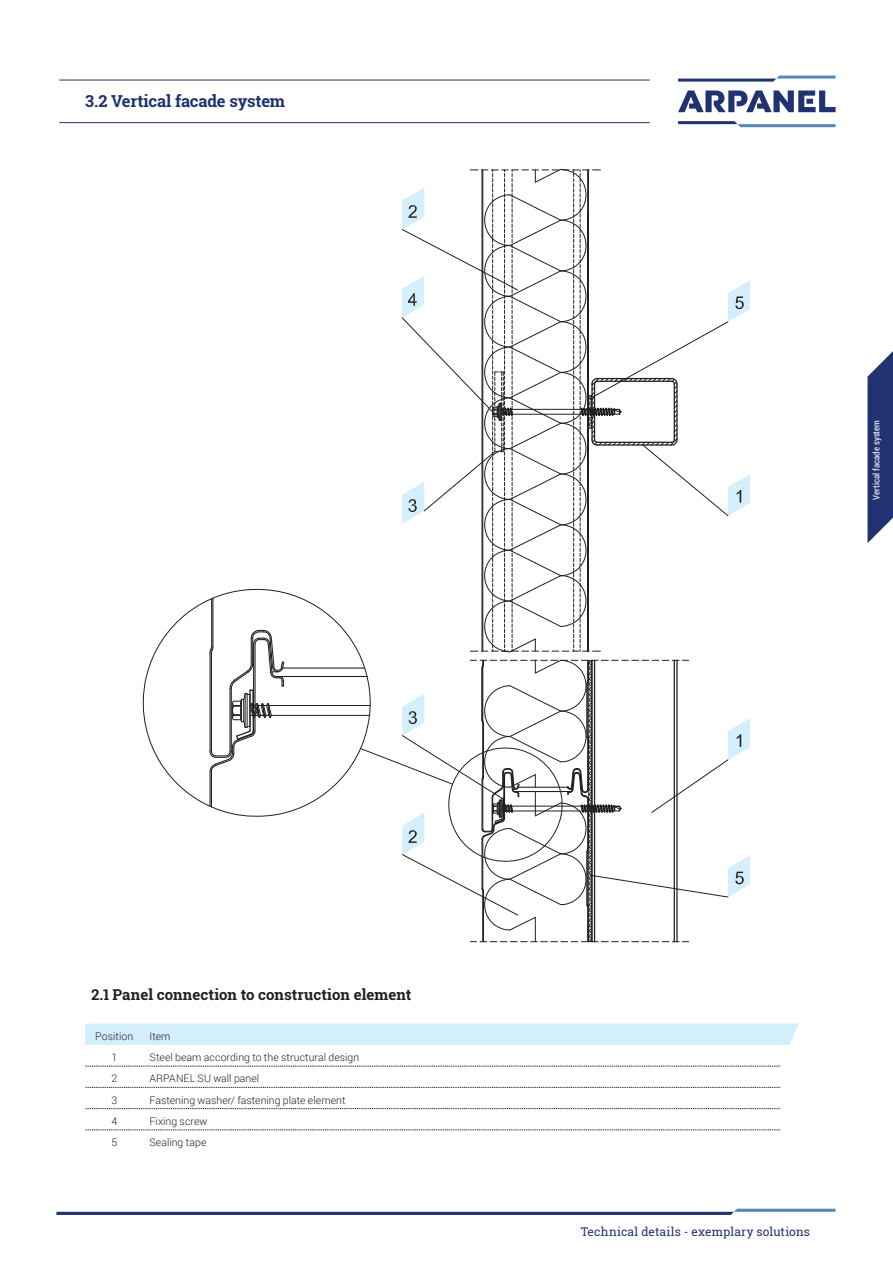
<style>
.page{position:relative;width:893px;height:1263px;background:#fff}
.page>*{position:absolute;margin:0;border:0;box-sizing:border-box;transform-origin:0 0}
.t1{font:700 16.5px "Roboto Slab";letter-spacing:-.01em;color:#203270}
.t2{font:700 15px "Roboto Slab";color:#231f20}
.t3{font:12px "Roboto Slab";letter-spacing:.015em;color:#203270}
.t4{font:300 10.5px "Roboto";letter-spacing:.005em;color:#231f20}
.t5{font:9px "Roboto Condensed";color:#fff}
</style>
<div class="page">
<svg style="left:678px;top:91px;width:158px;height:21px"></svg>
<svg style="left:678px;top:121px;width:158px;height:6px"></svg>
<svg style="left:678px;top:76px;width:158px;height:6px"></svg>
<hr style="left:59px;top:122px;width:591px;height:1px;background:#203270">
<hr style="left:59px;top:80px;width:591px;height:1px;background:#203270">
<svg style="left:56px;top:1209px;width:779px;height:6px"></svg>
<svg style="left:867px;top:351px;width:26px;height:192px;background:#415185"></svg>
<svg style="left:402px;top:169px;width:348px;height:483px"></svg>
<svg style="left:143px;top:589px;width:220px;height:228px"></svg>
<svg style="left:360px;top:660px;width:390px;height:283px"></svg>
<svg style="left:85px;top:1023px;width:714px;height:108px"></svg>
<h1 class="t1" style="left:85px;top:90px;width:202px">3.2 Vertical facade system</h1>
<p class="t5" style="left:870px;top:500px;width:81px;rotate:-90deg">Vertical facade system</p>
<h2 class="t2" style="left:91px;top:984px;width:322px">2.1 Panel connection to construction element</h2>
<p class="t4" style="left:95px;top:1029px;width:39px">Position</p>
<p class="t4" style="left:149px;top:1029px;width:23px">Item</p>
<p class="t4" style="left:111px;top:1050px;width:7px">1</p>
<p class="t4" style="left:149px;top:1050px;width:211px">Steel beam according to the structural design</p>
<p class="t4" style="left:111px;top:1071px;width:7px">2</p>
<p class="t4" style="left:149px;top:1071px;width:111px">ARPANEL SU wall panel</p>
<p class="t4" style="left:111px;top:1092px;width:7px">3</p>
<p class="t4" style="left:149px;top:1092px;width:198px">Fastening washer/ fastening plate element</p>
<p class="t4" style="left:111px;top:1114px;width:7px">4</p>
<p class="t4" style="left:149px;top:1114px;width:59px">Fixing screw</p>
<p class="t4" style="left:111px;top:1135px;width:7px">5</p>
<p class="t4" style="left:149px;top:1135px;width:58px">Sealing tape</p>
<p class="t3" style="left:581px;top:1223px;width:231px">Technical details - exemplary solutions</p>
</div>
